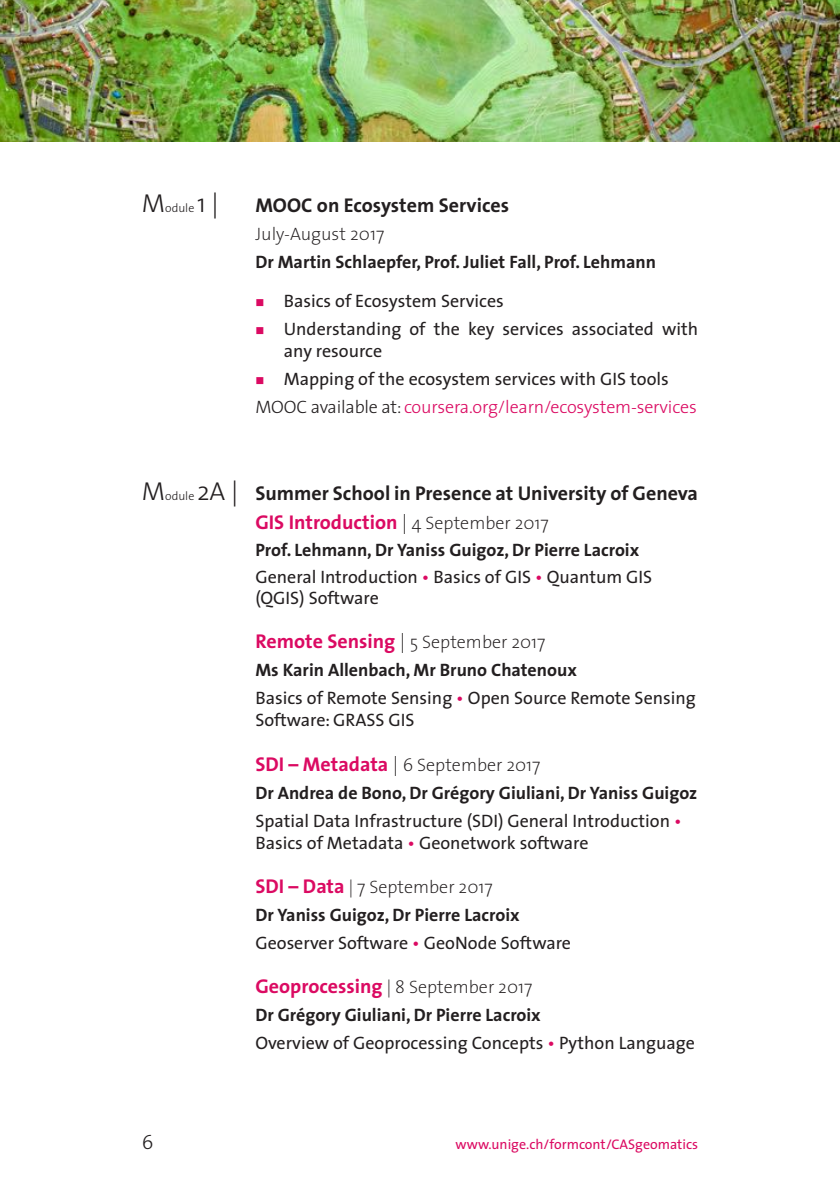
<style>
.page{position:relative;width:840px;height:1191px;background:#fff}
.page>*{position:absolute;margin:0;border:0;box-sizing:border-box;transform-origin:0 0}
.t1{font:700 20px/29.4px "The Sans";color:#231f20}
.t2{font:300 20px "The Sans";color:#231f20}
.t3{font:18px/27.8px "The Sans";color:#231f20}
.t4{font:700 18px/26.8px "The Sans";color:#231f20}
.t5{font:300 18px "The Sans";letter-spacing:-.01em;color:#db0a62}
.t6{font:200 18px "The Sans";color:#231f20}
.t7{font:14px "The Sans";color:#db0a62}
.t8{font:300 12px "The Sans";color:#231f20}
.s1{font-size:26px}
.s2{color:#231f20}
.s3{font-weight:300;font-size:26px}
.s4{font-weight:300;font-size:12px}
.s5{color:#db0a62}
.s6{font-weight:200}
.s7{font-weight:200;font-size:18px}
.s8{font-weight:400}
.s9{font-weight:400;color:#db0a62}
.s10{font-weight:700;font-size:20px;color:#db0a62}
.s11{font-weight:200;font-size:20px}
.s12{font-weight:700}
</style>
<div class="page">
<img style="left:0;top:0;width:839px;height:142px">
<p class="t8" style="left:142px;top:198px;width:78px"><span class="s1">M</span>odule <span class="s1">1 |</span></p>
<p class="t1" style="left:255px;top:190px;width:255px">MOOC on Ecosystem Services</p>
<p class="t6" style="left:255px;top:219px;width:130px">July-August 2017</p>
<p class="t4" style="left:255px;top:248px;width:402px">Dr Martin Schlaepfer, Prof. Juliet Fall, Prof. Lehmann</p>
<p class="t3" style="left:283px;top:286px;width:415px">Basics of Ecosystem Services<br>Understanding of the key services associated with</p>
<p class="t3" style="left:283px;top:336px;width:100px">any resource</p>
<p class="t3" style="left:283px;top:364px;width:386px">Mapping of the ecosystem services with GIS tools</p>
<p class="t5" style="left:255px;top:392px;width:442px"><span class="s2">MOOC available at:</span> coursera.org/learn/ecosystem-services</p>
<p class="t1" style="left:255px;top:477px;width:444px;text-indent:-113px"><span class="s3">M</span><span class="s4">odule</span> <span class="s3">2A |</span> Summer School in Presence at University of Geneva<br><span class="s5">GIS Introduction</span> <span class="s6">|</span> <span class="s7">4 September 2017</span></p>
<p class="t4" style="left:255px;top:536px;width:398px">Prof. Lehmann, Dr Yaniss Guigoz, Dr Pierre Lacroix<br><span class="s8">General Introduction</span> <span class="s9">•</span> <span class="s8">Basics of GIS</span> <span class="s9">•</span> <span class="s8">Quantum GIS</span></p>
<p class="t3" style="left:255px;top:583px;width:125px">(QGIS) Software</p>
<p class="t3" style="left:255px;top:628px;width:442px"><span class="s10">Remote Sensing</span> <span class="s11">|</span> <span class="s6">5 September 2017<br></span><span class="s12">Ms Karin Allenbach, Mr Bruno Chatenoux<br></span>Basics of Remote Sensing <span class="s5">•</span> Open Source Remote Sensing</p>
<p class="t3" style="left:255px;top:706px;width:160px">Software: GRASS GIS</p>
<p class="t3" style="left:255px;top:750px;width:443px"><span class="s10">SDI – Metadata</span> <span class="s11">|</span> <span class="s6">6 September 2017<br></span><span class="s12">Dr Andrea de Bono, Dr Grégory Giuliani, Dr Yaniss Guigoz<br></span>Spatial Data Infrastructure (SDI) General Introduction <span class="s5">•</span></p>
<p class="t3" style="left:255px;top:828px;width:334px">Basics of Metadata <span class="s5">•</span> Geonetwork software</p>
<p class="t3" style="left:255px;top:872px;width:317px"><span class="s10">SDI – Data</span> <span class="s6">| 7 September 2017<br></span><span class="s12">Dr Yaniss Guigoz, Dr Pierre Lacroix<br></span>Geoserver Software <span class="s5">•</span> GeoNode Software</p>
<p class="t3" style="left:255px;top:973px;width:441px"><span class="s10">Geoprocessing</span> <span class="s6">| 8 September 2017<br></span><span class="s12">Dr Grégory Giuliani, Dr Pierre Lacroix<br></span>Overview of Geoprocessing Concepts <span class="s5">•</span> Python Language</p>
<p class="t2" style="left:142px;top:1125px;width:13px">6</p>
<p class="t7" style="left:455px;top:1132px;width:244px">www.unige.ch/formcont/CASgeomatics</p>
</div>
